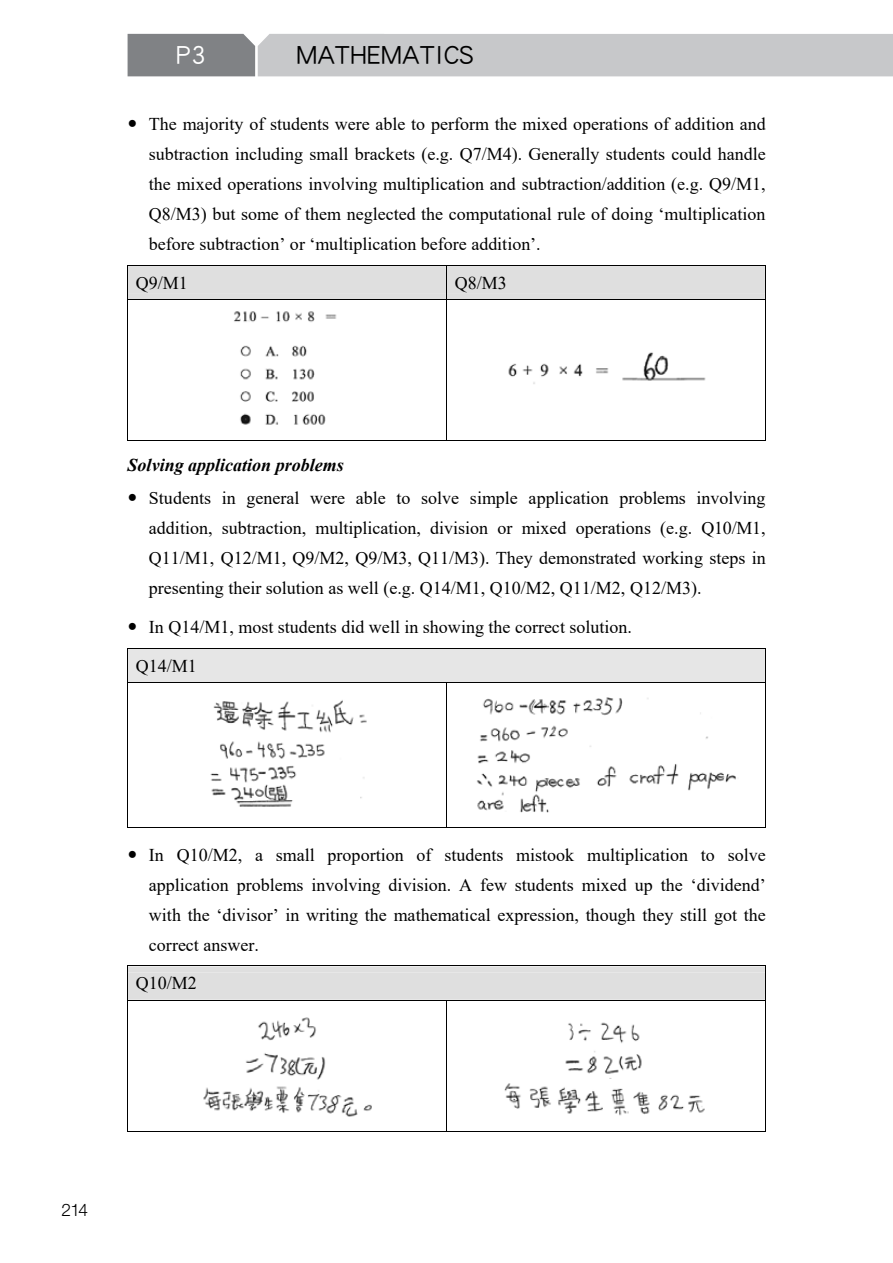
<style>
.page{position:relative;width:893px;height:1263px;background:#fff}
.page>*{position:absolute;margin:0;border:0;box-sizing:border-box;transform-origin:0 0}
.t1{font:27px "DF Hei Std W5";color:#000}
.t2{font:27px "DF Hei Std W5";color:#fff}
.t3{font:18px/30px "Times New Roman";color:#000;text-align:justify}
.t4{font:italic 700 18px "Times New Roman";color:#000}
.t5{font:300 17.25px "Helvetica Neue";color:#000}
</style>
<div class="page">
<svg style="left:128px;top:34px;width:765px;height:42px;background:#bbbcbf"></svg>
<div style="left:127px;top:265px;width:639px;height:34px;background:#dfdfdf"></div>
<hr style="left:127px;top:266px;width:1px;height:33px;background:#000">
<hr style="left:446px;top:266px;width:1px;height:33px;background:#000">
<hr style="left:765px;top:266px;width:1px;height:33px;background:#000">
<hr style="left:127px;top:299px;width:639px;height:1px;background:#000">
<hr style="left:127px;top:300px;width:1px;height:140px;background:#000">
<hr style="left:127px;top:440px;width:319px;height:1px;background:#000">
<hr style="left:446px;top:300px;width:1px;height:140px;background:#000">
<hr style="left:447px;top:440px;width:318px;height:1px;background:#000">
<hr style="left:765px;top:300px;width:1px;height:140px;background:#000">
<div style="left:127px;top:648px;width:639px;height:34px;background:#e6e6e6"></div>
<hr style="left:127px;top:649px;width:1px;height:33px;background:#000">
<hr style="left:765px;top:649px;width:1px;height:33px;background:#000">
<hr style="left:127px;top:682px;width:639px;height:1px;background:#000">
<hr style="left:127px;top:683px;width:1px;height:144px;background:#000">
<hr style="left:127px;top:827px;width:319px;height:1px;background:#000">
<hr style="left:446px;top:683px;width:1px;height:144px;background:#000">
<hr style="left:447px;top:827px;width:318px;height:1px;background:#000">
<hr style="left:765px;top:683px;width:1px;height:144px;background:#000">
<div style="left:127px;top:965px;width:639px;height:35px;background:#dfdfdf"></div>
<hr style="left:127px;top:966px;width:1px;height:34px;background:#000">
<hr style="left:765px;top:966px;width:1px;height:34px;background:#000">
<hr style="left:127px;top:1000px;width:639px;height:1px;background:#000">
<hr style="left:127px;top:1000px;width:1px;height:132px;background:#000">
<hr style="left:127px;top:1131px;width:319px;height:1px;background:#000">
<hr style="left:446px;top:1000px;width:1px;height:132px;background:#000">
<hr style="left:447px;top:1131px;width:318px;height:1px;background:#000">
<hr style="left:765px;top:1000px;width:1px;height:132px;background:#000">
<img style="left:234px;top:311px;width:103px;height:114px">
<img style="left:508px;top:352px;width:198px;height:32px">
<img style="left:210px;top:700px;width:157px;height:107px">
<img style="left:477px;top:697px;width:259px;height:116px">
<img style="left:258px;top:1017px;width:58px;height:24px">
<img style="left:246px;top:1053px;width:80px;height:27px">
<img style="left:203px;top:1086px;width:169px;height:31px">
<img style="left:565px;top:1022px;width:77px;height:52px">
<img style="left:504px;top:1083px;width:124px;height:33px">
<img style="left:633px;top:1091px;width:72px;height:24px">
<h1 class="t2" style="left:176px;top:40px;width:32px">P3</h1>
<h1 class="t1" style="left:296px;top:40px;width:179px">MATHEMATICS</h1>
<p class="t3" style="left:149px;top:109px;width:618px">The majority of students were able to perform the mixed operations of addition and subtraction including small brackets (e.g. Q7/M4). Generally students could handle the mixed operations involving multiplication and subtraction/addition (e.g. Q9/M1, Q8/M3) but some of them neglected the computational rule of doing ‘multiplication before subtraction’ or ‘multiplication before addition’.</p>
<p class="t3" style="left:136px;top:267px;width:53px">Q9/M1</p>
<p class="t3" style="left:455px;top:267px;width:53px">Q8/M3</p>
<p class="t4" style="left:128px;top:452px;width:218px">Solving application problems</p>
<p class="t3" style="left:149px;top:482px;width:618px">Students in general were able to solve simple application problems involving addition, subtraction, multiplication, division or mixed operations (e.g. Q10/M1, Q11/M1, Q12/M1, Q9/M2, Q9/M3, Q11/M3). They demonstrated working steps in presenting their solution as well (e.g. Q14/M1, Q10/M2, Q11/M2, Q12/M3).</p>
<p class="t3" style="left:136px;top:607px;width:498px;line-height:38.5px;text-indent:13px">In Q14/M1, most students did well in showing the correct solution.<br>Q14/M1</p>
<p class="t3" style="left:149px;top:839px;width:618px">In Q10/M2, a small proportion of students mistook multiplication to solve application problems involving division. A few students mixed up the ‘dividend’ with the ‘divisor’ in writing the mathematical expression, though they still got the correct answer.</p>
<p class="t3" style="left:136px;top:968px;width:62px">Q10/M2</p>
<p class="t5" style="left:62px;top:1199px;width:28px">214</p>
</div>
